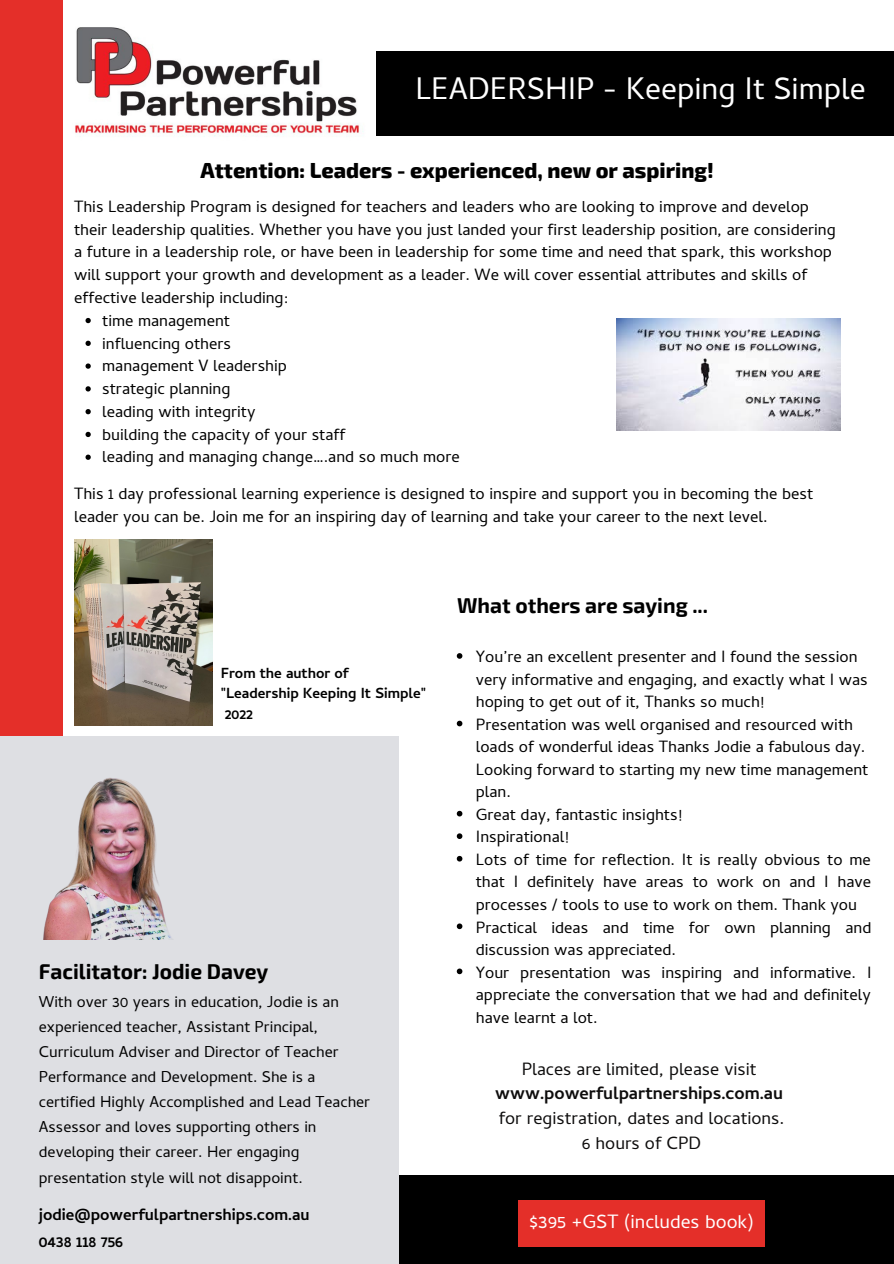
<style>
.page{position:relative;width:894px;height:1264px;background:#fff}
.page>*{position:absolute;margin:0;border:0;box-sizing:border-box;transform-origin:0 0}
.t1{font:31.5px "Cambay";color:#fff}
.t2{font:800 21.3px "Exo 2";color:#000}
.t3{font:700 21px "Exo 2";color:#000}
.t4{font:19.5px "Cambay";color:#fff}
.t5{font:18px/24.8px "Cambay";color:#0e0d0d;text-align:center}
.t6{font:700 18px "Cambay";color:#0e0d0d}
.t7{font:16.5px/22.5px "Cambay";color:#000}
.t8{font:700 16.5px/27px "Cambay";color:#000}
.t9{font:15.9px/25px "Cambay";color:#000}
.t10{font:700 14.85px/20.2px "Cambay";color:#000}
</style>
<div class="page">
<div style="left:366px;top:1175px;width:527px;height:88px;background:#000"></div>
<img style="left:62px;top:17px;width:302px;height:132px">
<img style="left:74px;top:540px;width:139px;height:185px">
<div style="left:0;top:0;width:62px;height:749px;background:#e42f29"></div>
<div style="left:0;top:736px;width:398px;height:527px;background:#dedfe3"></div>
<div style="left:518px;top:1200px;width:246px;height:46px;background:#e42f29"></div>
<div style="left:376px;top:51px;width:517px;height:85px;background:#000"></div>
<img style="left:43px;top:778px;width:130px;height:162px">
<img style="left:616px;top:318px;width:223px;height:112px">
<svg style="left:85px;top:318px;width:6px;height:5px"></svg>
<svg style="left:85px;top:341px;width:6px;height:5px"></svg>
<svg style="left:85px;top:363px;width:6px;height:6px"></svg>
<svg style="left:85px;top:386px;width:6px;height:5px"></svg>
<svg style="left:85px;top:409px;width:6px;height:5px"></svg>
<svg style="left:85px;top:432px;width:6px;height:5px"></svg>
<svg style="left:85px;top:454px;width:6px;height:6px"></svg>
<svg style="left:456px;top:653px;width:6px;height:5px"></svg>
<svg style="left:456px;top:720px;width:6px;height:6px"></svg>
<svg style="left:456px;top:810px;width:6px;height:6px"></svg>
<svg style="left:456px;top:833px;width:6px;height:6px"></svg>
<svg style="left:456px;top:855px;width:6px;height:6px"></svg>
<svg style="left:456px;top:923px;width:6px;height:6px"></svg>
<svg style="left:456px;top:968px;width:6px;height:6px"></svg>
<h1 class="t1" style="left:415px;top:69px;width:451px">LEADERSHIP - Keeping It Simple</h1>
<p class="t2" style="left:200px;top:156px;width:514px">Attention: Leaders - experienced, new or aspiring!</p>
<p class="t7" style="left:74px;top:195px;width:762px">This Leadership Program is designed for teachers and leaders who are looking to improve and develop their leadership qualities. Whether you have you just landed your first leadership position, are considering a future in a leadership role, or have been in leadership for some time and need that spark, this workshop will support your growth and development as a leader. We will cover essential attributes and skills of effective leadership including:</p>
<p class="t7" style="left:102px;top:309px;width:359px">time management<br>influencing others<br>management V leadership<br>strategic planning<br>leading with integrity<br>building the capacity of your staff<br>leading and managing change….and so much more</p>
<p class="t7" style="left:74px;top:482px;width:740px">This 1 day professional learning experience is designed to inspire and support you in becoming the best leader you can be. Join me for an inspiring day of learning and take your career to the next level.</p>
<p class="t10" style="left:221px;top:663px;width:207px">From the author of "Leadership Keeping It Simple"<br>2022</p>
<p class="t3" style="left:39px;top:957px;width:231px">Facilitator: Jodie Davey</p>
<p class="t9" style="left:39px;top:988px;width:332px">With over 30 years in education, Jodie is an experienced teacher, Assistant Principal, Curriculum Adviser and Director of Teacher Performance and Development. She is a certified Highly Accomplished and Lead Teacher Assessor and loves supporting others in developing their career. Her engaging presentation style will not disappoint.</p>
<p class="t8" style="left:39px;top:1200px;width:272px">jodie@powerfulpartnerships.com.au<br>0438 118 756</p>
<p class="t3" style="left:457px;top:591px;width:252px">What others are saying ...</p>
<p class="t7" style="left:475px;top:645px;width:397px">You’re an excellent presenter and I found the session very informative and engaging, and exactly what I was hoping to get out of it, Thanks so much!<br>Presentation was well organised and resourced with loads of wonderful ideas Thanks Jodie a fabulous day.<br>Looking forward to starting my new time management plan.<br>Great day, fantastic insights!<br>Inspirational!<br>Lots of time for reflection. It is really obvious to me that I definitely have areas to work on and I have processes / tools to use to work on them. Thank you Practical ideas and time for own planning and discussion was appreciated.<br>Your presentation was inspiring and informative. I appreciate the conversation that we had and definitely have learnt a lot.</p>
<p class="t5" style="left:521px;top:1056px;width:236px">Places are limited, please visit</p>
<p class="t6" style="left:495px;top:1082px;width:289px">www.powerfulpartnerships.com.au</p>
<p class="t5" style="left:498px;top:1105px;width:287px">for registration, dates and locations.<br>6 hours of CPD</p>
<p class="t4" style="left:529px;top:1210px;width:226px">$395 +GST (includes book)</p>
</div>
